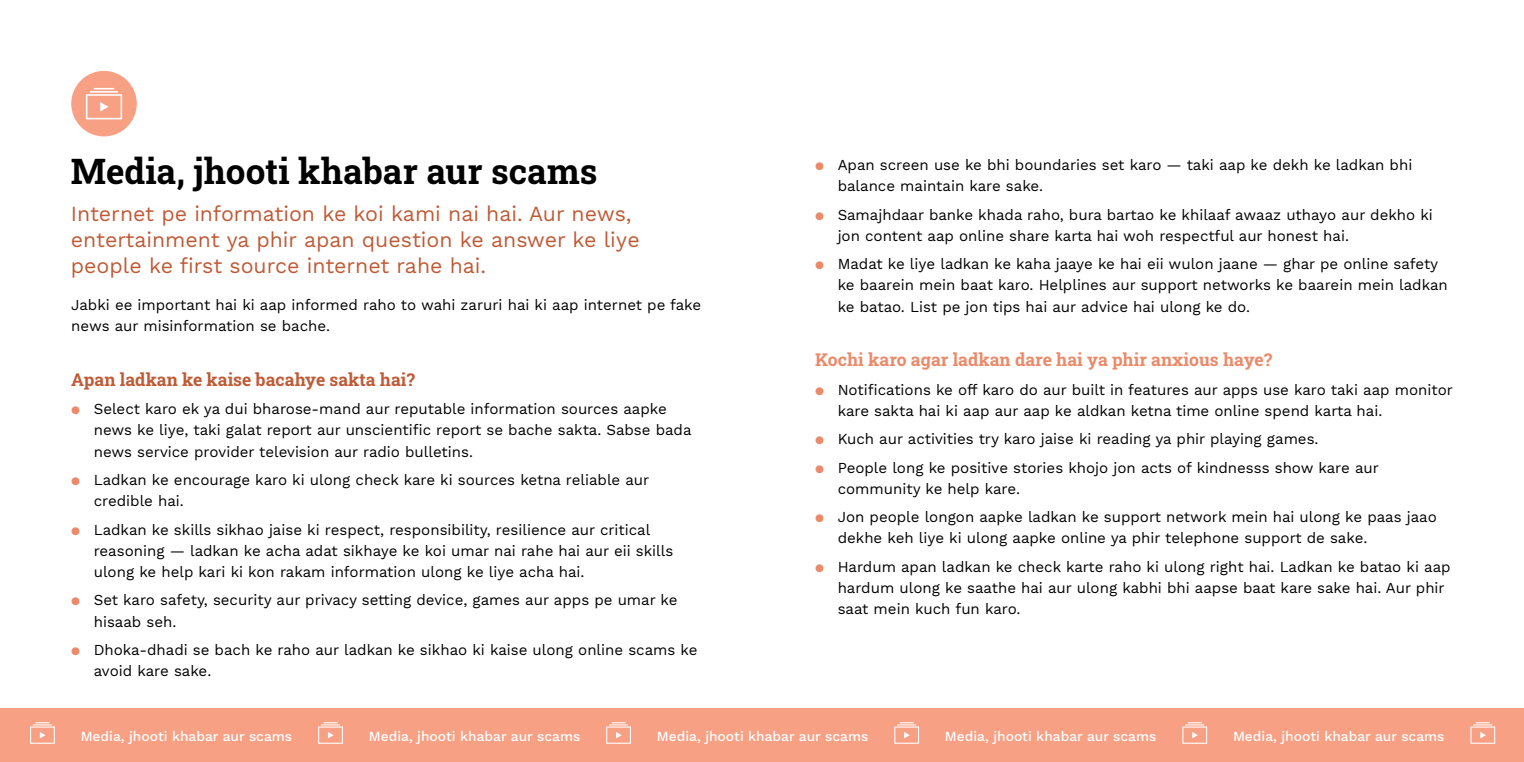
<style>
.page{position:relative;width:1524px;height:762px;background:#fff}
.page>*{position:absolute;margin:0;border:0;box-sizing:border-box;transform-origin:0 0}
.t1{font:700 35px "Roboto Slab";color:#000}
.t2{font:21.25px/26.2px "Work Sans";color:#bf5a36}
.t3{font:700 17.5px "Roboto Slab";color:#eb8968}
.t4{font:700 17.5px "Roboto Slab";color:#bf5a36}
.t5{font:15px/21.2px "Work Sans";color:#000}
.t6{font:500 13.75px "Work Sans";color:#fff}
.s1{color:#eb8968}
</style>
<div class="page">
<div style="left:0;top:709px;width:1524px;height:53px;background:#f8a084"></div>
<div style="left:71px;top:71px;width:66px;height:65px;background:#f8a084;border-radius:50%"></div>
<svg style="left:86px;top:88px;width:36px;height:31px"></svg>
<svg style="left:30px;top:722px;width:25px;height:22px"></svg>
<svg style="left:318px;top:722px;width:25px;height:22px"></svg>
<svg style="left:606px;top:722px;width:25px;height:22px"></svg>
<svg style="left:894px;top:722px;width:25px;height:22px"></svg>
<svg style="left:1182px;top:722px;width:25px;height:22px"></svg>
<svg style="left:1470px;top:722px;width:25px;height:22px"></svg>
<h1 class="t1" style="left:71px;top:147px;width:528px">Media, jhooti khabar aur scams</h1>
<h2 class="t2" style="left:71px;top:201px;width:570px">Internet pe information ke koi kami nai hai. Aur news, entertainment ya phir apan question ke answer ke liye people ke first source internet rahe hai.</h2>
<p class="t5" style="left:71px;top:295px;width:631px">Jabki ee important hai ki aap informed raho to wahi zaruri hai ki aap internet pe fake news aur misinformation se bache.</p>
<p class="t4" style="left:71px;top:367px;width:345px">Apan ladkan ke kaise bacahye sakta hai?</p>
<p class="t5" style="left:94px;top:399px;width:599px;text-indent:-22px"><span class="s1">●</span> Select karo ek ya dui bharose-mand aur reputable information sources aapke news ke liye, taki galat report aur unscientific report se bache sakta. Sabse bada news service provider television aur radio bulletins.</p>
<p class="t5" style="left:94px;top:470px;width:557px;text-indent:-22px"><span class="s1">●</span> Ladkan ke encourage karo ki ulong check kare ki sources ketna reliable aur credible hai.</p>
<p class="t5" style="left:94px;top:519px;width:581px;text-indent:-22px"><span class="s1">●</span> Ladkan ke skills sikhao jaise ki respect, responsibility, resilience aur critical reasoning — ladkan ke acha adat sikhaye ke koi umar nai rahe hai aur eii skills ulong ke help kari ki kon rakam information ulong ke liye acha hai.</p>
<p class="t5" style="left:94px;top:590px;width:585px;text-indent:-22px"><span class="s1">●</span> Set karo safety, security aur privacy setting device, games aur apps pe umar ke hisaab seh.</p>
<p class="t5" style="left:94px;top:640px;width:605px;text-indent:-22px"><span class="s1">●</span> Dhoka-dhadi se bach ke raho aur ladkan ke sikhao ki kaise ulong online scams ke avoid kare sake.</p>
<p class="t5" style="left:837px;top:155px;width:576px;text-indent:-22px"><span class="s1">●</span> Apan screen use ke bhi boundaries set karo — taki aap ke dekh ke ladkan bhi balance maintain kare sake.</p>
<p class="t5" style="left:837px;top:204px;width:597px;text-indent:-22px"><span class="s1">●</span> Samajhdaar banke khada raho, bura bartao ke khilaaf awaaz uthayo aur dekho ki jon content aap online share karta hai woh respectful aur honest hai.</p>
<p class="t5" style="left:837px;top:254px;width:612px;text-indent:-22px"><span class="s1">●</span> Madat ke liye ladkan ke kaha jaaye ke hai eii wulon jaane — ghar pe online safety ke baarein mein baat karo. Helplines aur support networks ke baarein mein ladkan ke batao. List pe jon tips hai aur advice hai ulong ke do.</p>
<p class="t3" style="left:815px;top:348px;width:458px">Kochi karo agar ladkan dare hai ya phir anxious haye?</p>
<p class="t5" style="left:837px;top:379px;width:617px;text-indent:-22px"><span class="s1">●</span> Notifications ke off karo do aur built in features aur apps use karo taki aap monitor kare sakta hai ki aap aur aap ke aldkan ketna time online spend karta hai.</p>
<p class="t5" style="left:815px;top:429px;width:505px"><span class="s1">●</span> Kuch aur activities try karo jaise ki reading ya phir playing games.</p>
<p class="t5" style="left:837px;top:457px;width:543px;text-indent:-22px"><span class="s1">●</span> People long ke positive stories khojo jon acts of kindnesss show kare aur community ke help kare.</p>
<p class="t5" style="left:837px;top:507px;width:601px;text-indent:-22px"><span class="s1">●</span> Jon people longon aapke ladkan ke support network mein hai ulong ke paas jaao dekhe keh liye ki ulong aapke online ya phir telephone support de sake.</p>
<p class="t5" style="left:837px;top:557px;width:614px;text-indent:-22px"><span class="s1">●</span> Hardum apan ladkan ke check karte raho ki ulong right hai. Ladkan ke batao ki aap hardum ulong ke saathe hai aur ulong kabhi bhi aapse baat kare sake hai. Aur phir saat mein kuch fun karo.</p>
<p class="t6" style="left:81px;top:728px;width:213px">Media, jhooti khabar aur scams</p>
<p class="t6" style="left:369px;top:728px;width:213px">Media, jhooti khabar aur scams</p>
<p class="t6" style="left:657px;top:728px;width:213px">Media, jhooti khabar aur scams</p>
<p class="t6" style="left:945px;top:728px;width:213px">Media, jhooti khabar aur scams</p>
<p class="t6" style="left:1233px;top:728px;width:213px">Media, jhooti khabar aur scams</p>
</div>
